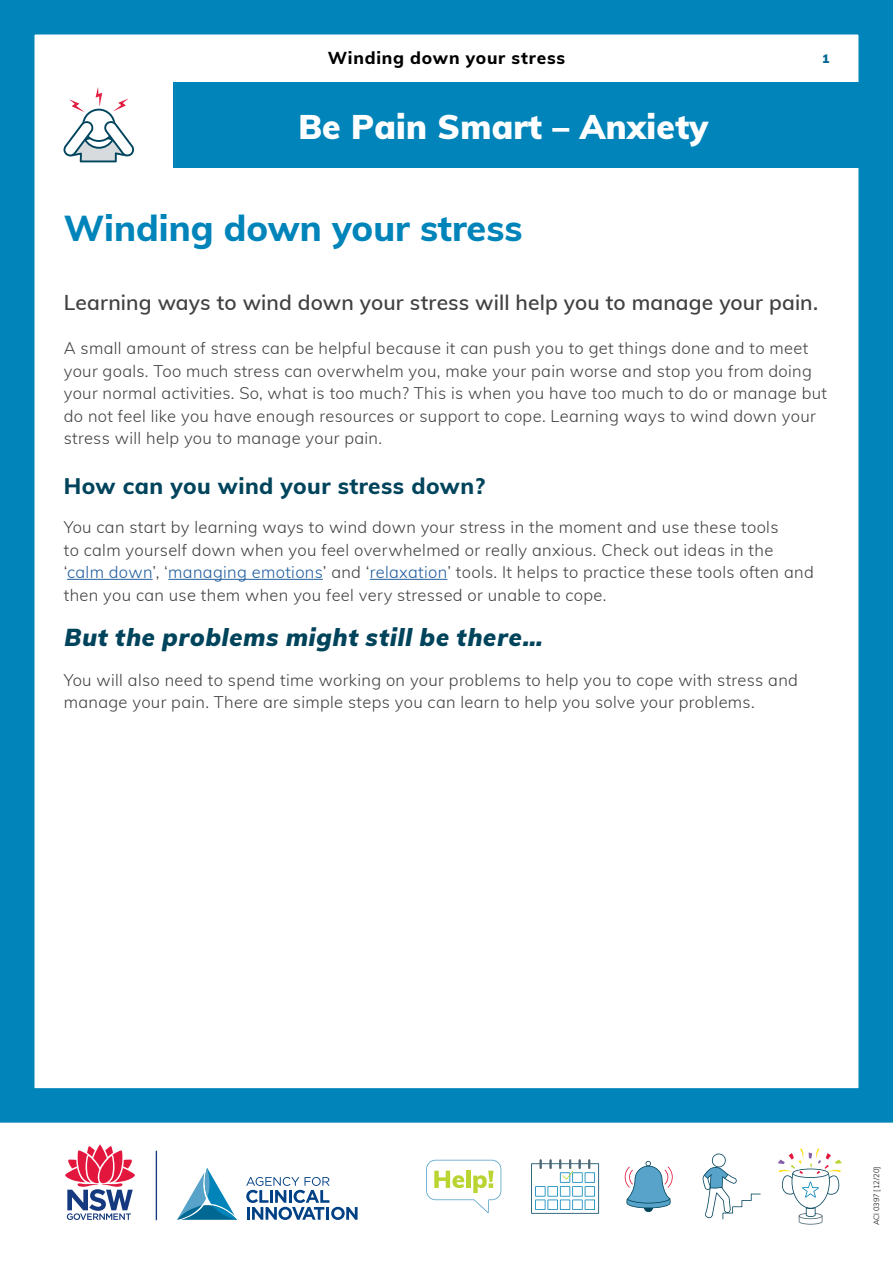
<style>
.page{position:relative;width:893px;height:1263px;background:#fff}
.page>*{position:absolute;margin:0;border:0;box-sizing:border-box;transform-origin:0 0}
.t1{font:800 36px "Muli";color:#0084b9}
.t2{font:900 33.45px "Muli";letter-spacing:.01em;color:#fff}
.Question_-_Dark_Blue{font:italic 900 24px "Muli";color:#00445c}
.t3{font:800 22.5px "Muli";letter-spacing:.02em;color:#00445c}
.Intro{font:600 21px "Muli";letter-spacing:.005em;color:#414042}
.t4{font:800 17.25px "Muli";letter-spacing:.045em;color:#000}
.Body_11_15{font:300 16.5px/22.5px "Muli";letter-spacing:.02em;color:#414042}
.t5{font:900 12px "Muli";color:#006892}
.t6{font:300 7.5px "Muli";letter-spacing:-.005em;color:#000}
.s1{color:#215e9e}
</style>
<div class="page">
<div style="left:0;top:0;width:893px;height:1123px;border:34px solid #0084b9"></div>
<svg style="left:778px;top:1148px;width:64px;height:76px"></svg>
<svg style="left:702px;top:1153px;width:59px;height:66px"></svg>
<svg style="left:625px;top:1161px;width:48px;height:51px"></svg>
<svg style="left:531px;top:1159px;width:68px;height:55px"></svg>
<svg style="left:426px;top:1160px;width:75px;height:53px"></svg>
<hr style="left:156px;top:1150px;width:1px;height:70px;background:#15397f">
<svg style="left:65px;top:1144px;width:70px;height:76px"></svg>
<svg style="left:177px;top:1168px;width:181px;height:52px"></svg>
<hr style="left:67px;top:579px;width:86px;height:1px;background:#215e9e">
<hr style="left:168px;top:579px;width:155px;height:1px;background:#215e9e">
<hr style="left:370px;top:579px;width:77px;height:1px;background:#215e9e">
<div style="left:173px;top:82px;width:703px;height:85px;background:#0084b9"></div>
<hr style="left:17px;top:82px;width:4px;height:85px;background:#0084b9">
<svg style="left:63px;top:87px;width:72px;height:75px"></svg>
<p class="t4" style="left:328px;top:45px;width:239px">Winding down your stress</p>
<p class="t5" style="left:822px;top:50px;width:9px">1</p>
<p class="t2" style="left:298px;top:102px;width:411px">Be Pain Smart – Anxiety</p>
<p class="t1" style="left:64px;top:202px;width:460px">Winding down your stress</p>
<p class="Intro" style="left:64px;top:287px;width:756px">Learning ways to wind down your stress will help you to manage your pain.</p>
<p class="Body_11_15" style="left:64px;top:336px;width:765px">A small amount of stress can be helpful because it can push you to get things done and to meet your goals. Too much stress can overwhelm you, make your pain worse and stop you from doing your normal activities. So, what is too much? This is when you have too much to do or manage but do not feel like you have enough resources or support to cope. Learning ways to wind down your stress will help you to manage your pain.</p>
<h1 class="t3" style="left:64px;top:469px;width:423px">How can you wind your stress down?</h1>
<p class="Body_11_15" style="left:64px;top:515px;width:751px">You can start by learning ways to wind down your stress in the moment and use these tools<br>to calm yourself down when you feel overwhelmed or really anxious. Check out ideas in the ‘<span class="s1">calm down</span>’, ‘<span class="s1">managing emotions</span>’ and ‘<span class="s1">relaxation</span>’ tools. It helps to practice these tools often and then you can use them when you feel very stressed or unable to cope.</p>
<p class="Question_-_Dark_Blue" style="left:64px;top:620px;width:483px">But the problems might still be there…</p>
<p class="Body_11_15" style="left:64px;top:668px;width:736px">You will also need to spend time working on your problems to help you to cope with stress and manage your pain. There are simple steps you can learn to help you solve your problems.</p>
<p class="t6" style="left:871px;top:1225px;width:60px;rotate:-90deg">ACI 0397 [12/20]</p>
</div>
